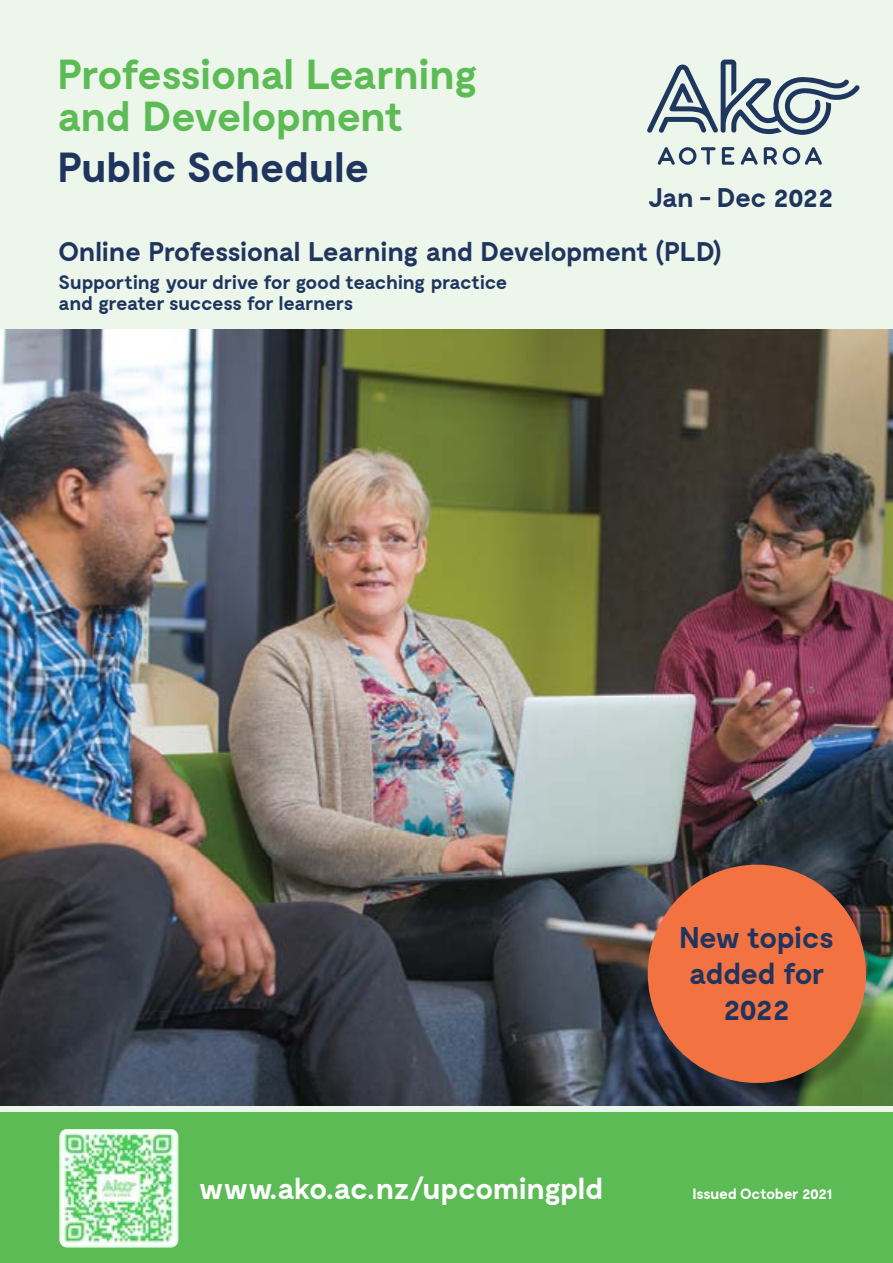
<style>
.page{position:relative;width:893px;height:1263px;background:#ecf6ea}
.page>*{position:absolute;margin:0;border:0;box-sizing:border-box;transform-origin:0 0}
.t1{font:700 42px/42px "Moderat";letter-spacing:-.025em;color:#5dbb56}
.t2{font:700 42px "Moderat";letter-spacing:-.02em;color:#1f355e}
.t3{font:700 30px "Moderat";letter-spacing:-.025em;color:#fff}
.t4{font:700 30px/36px "Moderat";letter-spacing:-.025em;color:#1f355e;text-align:center}
.t5{font:700 27px/54px "Moderat";letter-spacing:-.025em;color:#1f355e}
.t6{font:700 19.5px/21px "Moderat";letter-spacing:-.025em;color:#1f355e}
.t7{font:700 15px "Moderat";letter-spacing:-.03em;color:#fff}
</style>
<div class="page">
<div style="left:0;top:1112px;width:893px;height:151px;background:#5dbb56"></div>
<img style="left:60px;top:1129px;width:118px;height:118px">
<svg style="left:647px;top:60px;width:213px;height:75px"></svg>
<svg style="left:722px;top:147px;width:12px;height:18px"></svg>
<svg style="left:740px;top:147px;width:18px;height:18px"></svg>
<svg style="left:783px;top:147px;width:39px;height:18px"></svg>
<svg style="left:657px;top:147px;width:59px;height:18px"></svg>
<svg style="left:764px;top:147px;width:13px;height:18px"></svg>
<img style="left:0;top:330px;width:893px;height:776px">
<div style="left:650px;top:867px;width:234px;height:234px;background:#000;opacity:.25"></div>
<div style="left:648px;top:865px;width:218px;height:218px;background:#f37241;border-radius:50%"></div>
<h1 class="t1" style="left:57px;top:55px;width:422px">Professional Learning and Development</h1>
<h1 class="t2" style="left:57px;top:143px;width:313px">Public Schedule</h1>
<h3 class="t5" style="left:59px;top:171px;width:776px;text-indent:589px">Jan - Dec 2022<br>Online Professional Learning and Development (PLD)</h3>
<p class="t6" style="left:59px;top:273px;width:450px">Supporting your drive for good teaching practice and greater success for learners</p>
<h2 class="t3" style="left:198px;top:1171px;width:406px">www.ako.ac.nz/upcomingpld</h2>
<h2 class="t4" style="left:679px;top:921px;width:156px">New topics added for<br>2022</h2>
<p class="t7" style="left:692px;top:1185px;width:142px">Issued October 2021</p>
</div>
